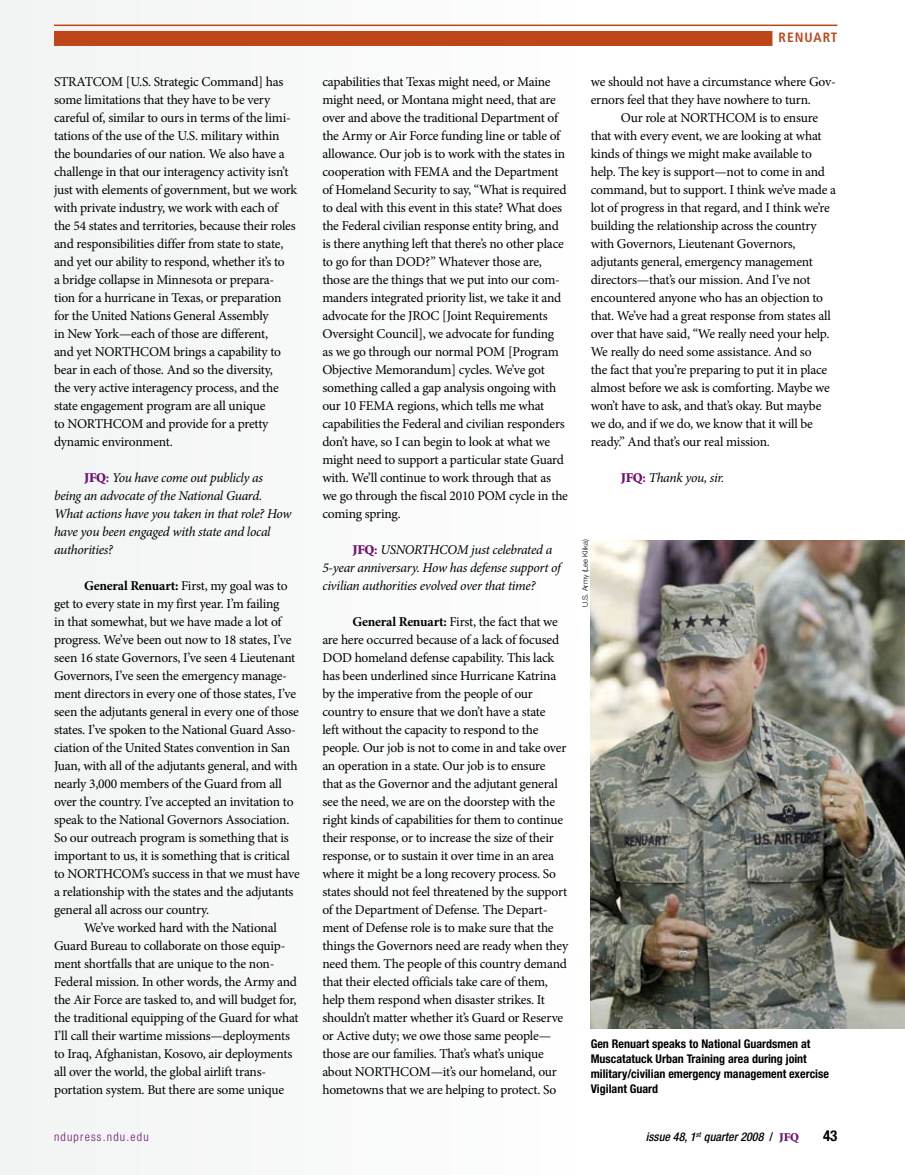
<style>
.page{position:relative;width:905px;height:1175px;background:#fff}
.page>*{position:absolute;margin:0;border:0;box-sizing:border-box;transform-origin:0 0}
.t1{font:700 condensed 15px "Helvetica Neue LT Std";color:#000}
.t2{font:13.5px/18px "Minion Pro";letter-spacing:-.02em;color:#000}
.t3{font:italic 13.5px/18px "Minion Pro";letter-spacing:-.025em;color:#000}
.t4{font:700 condensed 13.5px "Frutiger LT Std";letter-spacing:.075em;color:#bd4618}
.t5{font:700 condensed 12px/15px "Helvetica Neue LT Std";color:#000}
.t6{font:italic 500 condensed 12px "Helvetica Neue LT Std";color:#000}
.t7{font:300 condensed 12px "Helvetica Neue LT Std";letter-spacing:.1em;color:#701471}
.t8{font:300 7.5px "Helvetica Neue LT Std";color:#000}
.s1{font-family:"Minion Std";font-weight:900;font-style:normal;color:#701471}
.s2{font-weight:700;font-style:normal;color:#701471}
.s3{font-weight:700}
.s4{font-style:normal}
.s5{font-family:"Minion Std";font-weight:900;font-style:normal;font-stretch:normal;color:#701471}
</style>
<div class="page">
<div style="left:0;top:0;width:569px;height:1174px;background:#f7f8f8"></div>
<img style="left:591px;top:540px;width:313px;height:488px">
<hr style="left:54px;top:25px;width:783px;height:1px;background:#bd4618">
<div style="left:54px;top:31px;width:718px;height:15px;background:#bd4618"></div>
<p class="t2" style="left:54px;top:72px;width:245px">STRATCOM [U.S. Strategic Command] has some limitations that they have to be very careful of, similar to ours in terms of the limi&shy;tations of the use of the U.S. military within the boundaries of our nation. We also have a challenge in that our interagency activity isn’t just with elements of government, but we work with private industry, we work with each of the 54 states and territories, because their roles and responsibilities differ from state to state, and yet our ability to respond, whether it’s to<br>a bridge collapse in Minnesota or prepara&shy;tion for a hurricane in Texas, or preparation for the United Nations General Assembly<br>in New York—each of those are different,<br>and yet NORTHCOM brings a capability to bear in each of those. And so the diversity,<br>the very active interagency process, and the state engagement program are all unique<br>to NORTHCOM and provide for a pretty dynamic environment.</p>
<p class="t3" style="left:54px;top:468px;width:239px;text-indent:30px"><span class="s1">JFQ</span><span class="s2">:</span> You have come out publicly as being an advocate of the National Guard.<br>What actions have you taken in that role? How have you been engaged with state and local authorities?</p>
<p class="t2" style="left:84px;top:576px;width:205px"><span class="s3">General Renuart:</span> First, my goal was to</p>
<p class="t2" style="left:54px;top:594px;width:227px">get to every state in my first year. I’m failing</p>
<p class="t2" style="left:54px;top:612px;width:229px">in that somewhat, but we have made a lot of</p>
<p class="t2" style="left:54px;top:630px;width:239px">progress. We’ve been out now to 18 states, I’ve</p>
<p class="t2" style="left:54px;top:648px;width:243px">seen 16 state Governors, I’ve seen 4 Lieutenant</p>
<p class="t2" style="left:54px;top:666px;width:234px">Governors, I’ve seen the emergency manage-</p>
<p class="t2" style="left:54px;top:684px;width:243px">ment directors in every one of those states, I’ve</p>
<p class="t2" style="left:54px;top:702px;width:246px">seen the adjutants general in every one of those</p>
<p class="t2" style="left:54px;top:720px;width:243px">states. I’ve spoken to the National Guard Asso-</p>
<p class="t2" style="left:54px;top:738px;width:238px">ciation of the United States convention in San</p>
<p class="t2" style="left:54px;top:756px;width:245px">Juan, with all of the adjutants general, and with</p>
<p class="t2" style="left:54px;top:774px;width:229px">nearly 3,000 members of the Guard from all</p>
<p class="t2" style="left:54px;top:792px;width:241px">over the country. I’ve accepted an invitation to</p>
<p class="t2" style="left:54px;top:810px;width:237px">speak to the National Governors Association.</p>
<p class="t2" style="left:54px;top:828px;width:236px">So our outreach program is something that is</p>
<p class="t2" style="left:54px;top:846px;width:237px">important to us, it is something that is critical</p>
<p class="t2" style="left:54px;top:864px;width:247px">to NORTHCOM’s success in that we must have</p>
<p class="t2" style="left:54px;top:882px;width:241px">a relationship with the states and the adjutants</p>
<p class="t2" style="left:54px;top:900px;width:157px">general all across our country.</p>
<p class="t2" style="left:84px;top:918px;width:194px">We’ve worked hard with the National</p>
<p class="t2" style="left:54px;top:936px;width:233px">Guard Bureau to collaborate on those equip-</p>
<p class="t2" style="left:54px;top:954px;width:222px">ment shortfalls that are unique to the non-</p>
<p class="t2" style="left:54px;top:972px;width:244px">Federal mission. In other words, the Army and</p>
<p class="t2" style="left:54px;top:990px;width:244px">the Air Force are tasked to, and will budget for,</p>
<p class="t2" style="left:54px;top:1008px;width:246px">the traditional equipping of the Guard for what</p>
<p class="t2" style="left:54px;top:1026px;width:237px">I’ll call their wartime missions—deployments</p>
<p class="t2" style="left:54px;top:1044px;width:240px">to Iraq, Afghanistan, Kosovo, air deployments</p>
<p class="t2" style="left:54px;top:1062px;width:214px">all over the world, the global airlift trans-</p>
<p class="t2" style="left:54px;top:1080px;width:232px">portation system. But there are some unique</p>
<p class="t2" style="left:322px;top:72px;width:247px">capabilities that Texas might need, or Maine might need, or Montana might need, that are over and above the traditional Department of the Army or Air Force funding line or table of allowance. Our job is to work with the states in cooperation with FEMA and the Department of Homeland Security to say, “What is required to deal with this event in this state? What does the Federal civilian response entity bring, and is there anything left that there’s no other place to go for than DOD?” Whatever those are, those are the things that we put into our com&shy;manders integrated priority list, we take it and advocate for the JROC [Joint Requirements Oversight Council], we advocate for funding as we go through our normal POM [Program Objective Memorandum] cycles. We’ve got something called a gap analysis ongoing with our 10 FEMA regions, which tells me what capabilities the Federal and civilian responders don’t have, so I can begin to look at what we might need to support a particular state Guard with. We’ll continue to work through that as we go through the fiscal 2010 POM cycle in the coming spring.</p>
<p class="t3" style="left:322px;top:540px;width:240px;text-indent:30px"><span class="s1">JFQ</span><span class="s2">:</span> USNORTHCOM just celebrated a<br>5-year anniversary. How has defense support of civilian authorities evolved over that time?</p>
<p class="t2" style="left:322px;top:612px;width:247px;text-indent:30px"><span class="s3">General Renuart:</span> First, the fact that we are here occurred because of a lack of focused DOD homeland defense capability. This lack has been underlined since Hurricane Katrina by the imperative from the people of our country to ensure that we don’t have a state<br>left without the capacity to respond to the people. Our job is not to come in and take over an operation in a state. Our job is to ensure that as the Governor and the adjutant general see the need, we are on the doorstep with the right kinds of capabilities for them to continue their response, or to increase the size of their response, or to sustain it over time in an area where it might be a long recovery process. So states should not feel threatened by the support of the Department of Defense. The Depart&shy;ment of Defense role is to make sure that the things the Governors need are ready when they need them. The people of this country demand that their elected officials take care of them, help them respond when disaster strikes. It shouldn’t matter whether it’s Guard or Reserve or Active duty; we owe those same people— those are our families. That’s what’s unique about NORTHCOM—it’s our homeland, our hometowns that we are helping to protect. So</p>
<p class="t4" style="left:778px;top:30px;width:60px">RENUART</p>
<p class="t2" style="left:590px;top:72px;width:247px">we should not have a circumstance where Gov&shy;ernors feel that they have nowhere to turn.</p>
<p class="t2" style="left:590px;top:108px;width:247px;text-indent:30px">Our role at NORTHCOM is to ensure that with every event, we are looking at what kinds of things we might make available to help. The key is support—not to come in and command, but to support. I think we’ve made a lot of progress in that regard, and I think we’re building the relationship across the country with Governors, Lieutenant Governors, adjutants general, emergency management directors—that’s our mission. And I’ve not encountered anyone who has an objection to that. We’ve had a great response from states all over that have said, “We really need your help.<br>We really do need some assistance. And so<br>the fact that you’re preparing to put it in place almost before we ask is comforting. Maybe we won’t have to ask, and that’s okay. But maybe we do, and if we do, we know that it will be ready.” And that’s our real mission.</p>
<p class="t3" style="left:620px;top:468px;width:105px"><span class="s1">JFQ</span><span class="s2">:</span> Thank you, sir.</p>
<p class="t8" style="left:580px;top:607px;width:69px;rotate:-90deg">U.S. Army (Lee Klika)</p>
<p class="t5" style="left:590px;top:1036px;width:240px">Gen Renuart speaks to National Guardsmen at Muscatatuck Urban Training area during joint military/civilian emergency management exercise Vigilant Guard</p>
<p class="t7" style="left:54px;top:1129px;width:96px">ndupress.ndu.edu</p>
<p class="t6" style="left:645px;top:1129px;width:155px">issue 48, 1<sup>st</sup> quarter 2008 <span class="s4">/</span> <span class="s5">JFQ</span></p>
<p class="t1" style="left:823px;top:1126px;width:16px">43</p>
</div>
